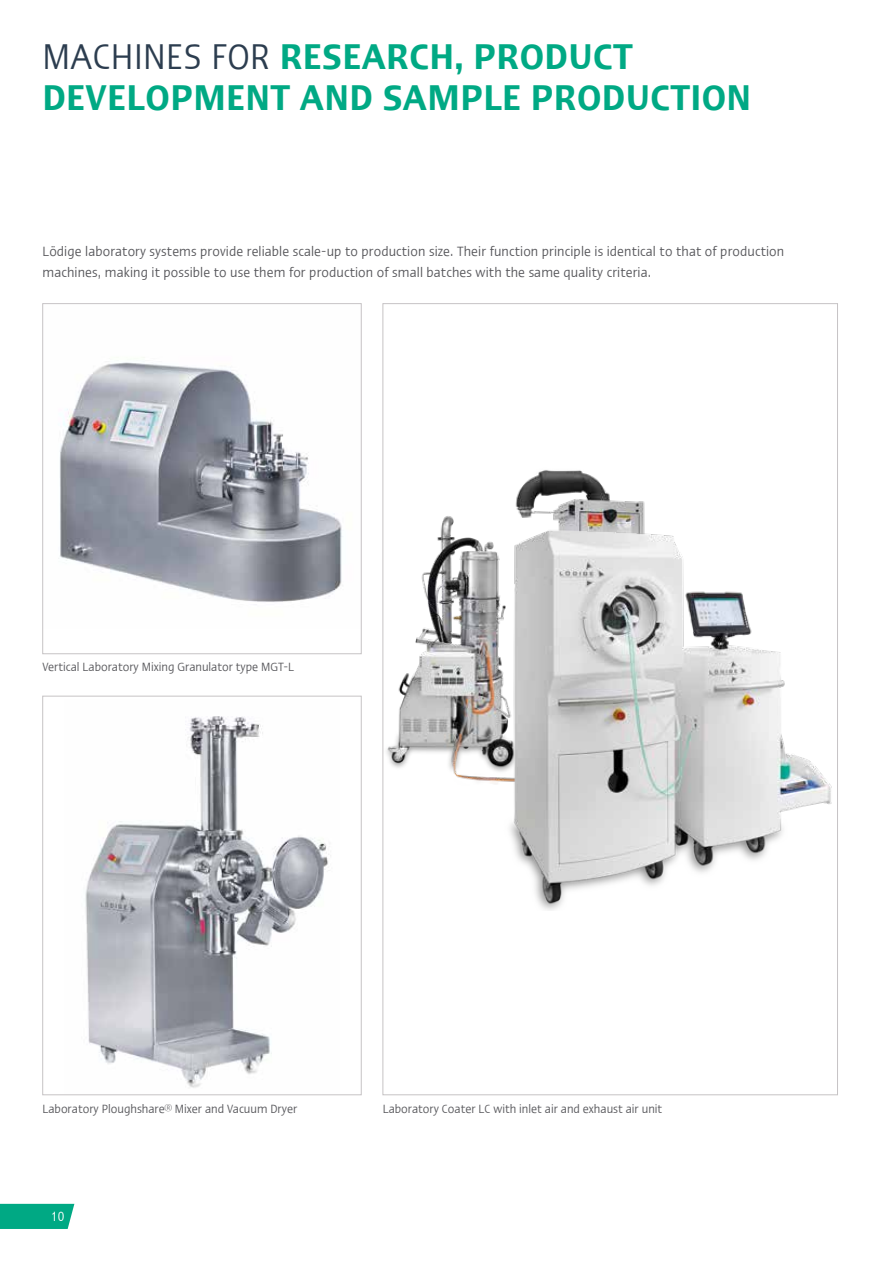
<style>
.page{position:relative;width:893px;height:1263px;background:#fff}
.page>*{position:absolute;margin:0;border:0;box-sizing:border-box;transform-origin:0 0}
.t1{font:600 condensed 36px/40.5px "Ergo Com";letter-spacing:.01em;color:#00a984}
.t2{font:condensed 13.5px/21px "Ergo Com";letter-spacing:.01em;color:#58585c}
.t3{font:condensed 13.5px "Ergo Com";color:#fff}
.t4{font:condensed 12px "Ergo Com";color:#58585c}
.s1{font-weight:400;color:#2c3d4f}
</style>
<div class="page">
<img style="left:60px;top:357px;width:283px;height:245px">
<div style="left:43px;top:303px;width:318px;height:351px;border:1px solid #c6c3c5"></div>
<img style="left:85px;top:716px;width:246px;height:372px">
<div style="left:43px;top:696px;width:318px;height:399px;border:1px solid #c6c3c5"></div>
<img style="left:382px;top:458px;width:84px;height:356px">
<img style="left:466px;top:465px;width:372px;height:446px">
<div style="left:0;top:1204px;width:74px;height:25px;background:#00a984"></div>
<h1 class="t1" style="left:43px;top:33px;width:710px"><span class="s1">MACHINES FOR</span> RESEARCH, PRODUCT<br>DEVELOPMENT AND SAMPLE PRODUCTION</h1>
<p class="t2" style="left:43px;top:239px;width:743px">Lödige laboratory systems provide reliable scale-up to production size. Their function principle is identical to that of production machines, making it possible to use them for production of small batches with the same quality criteria.</p>
<p class="t4" style="left:43px;top:658px;width:253px">Vertical Laboratory Mixing Granulator type MGT-L</p>
<p class="t4" style="left:43px;top:1100px;width:256px">Laboratory Ploughshare® Mixer and Vacuum Dryer</p>
<p class="t4" style="left:383px;top:1100px;width:281px">Laboratory Coater LC with inlet air and exhaust air unit</p>
<p class="t3" style="left:51px;top:1207px;width:15px">10</p>
</div>
